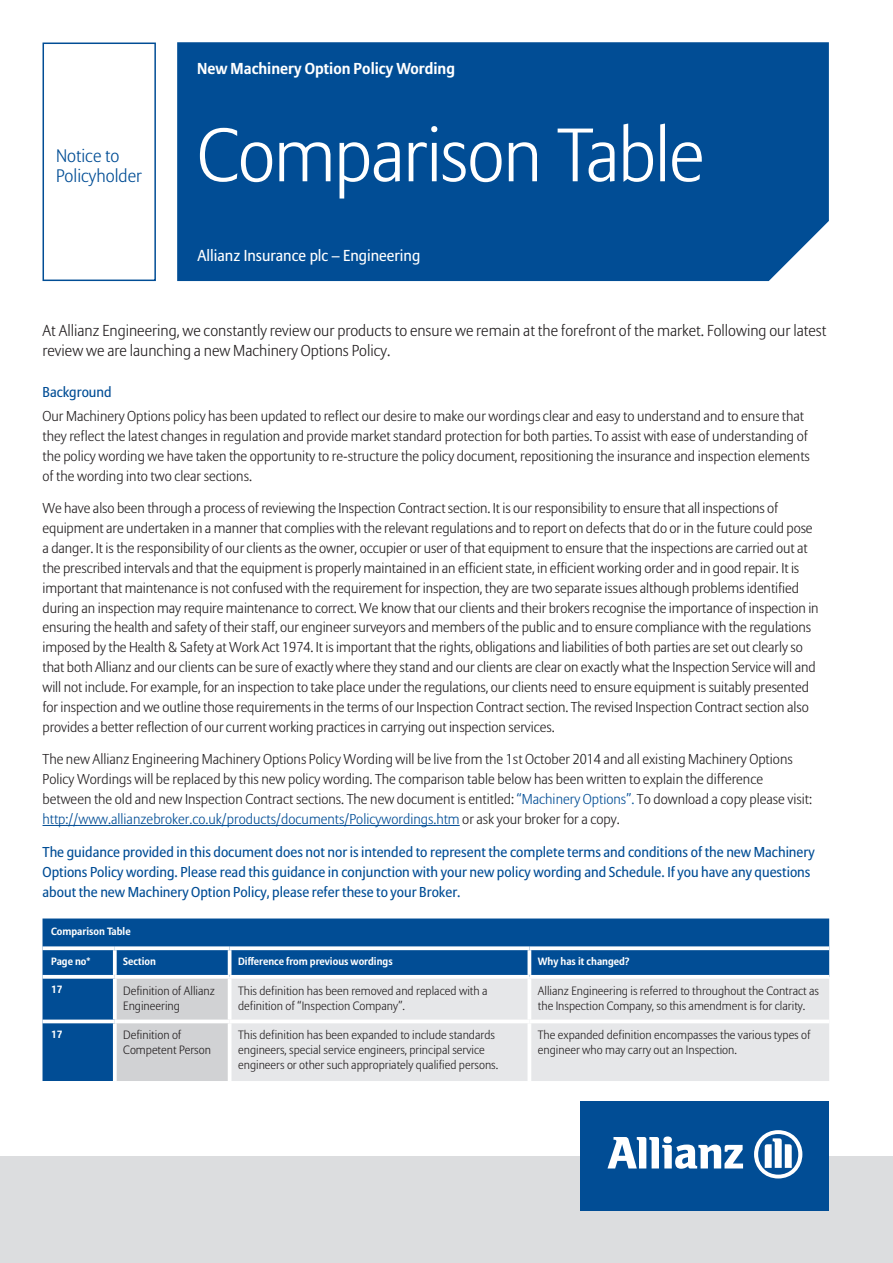
<style>
.page{position:relative;width:893px;height:1263px;background:#fff}
.page>*{position:absolute;margin:0;border:0;box-sizing:border-box;transform-origin:0 0}
.t1{font:300 75px "Allianz Sans";letter-spacing:-.02em;color:#fff}
.t2{font:300 18px/19.8px "Allianz Sans";color:#014d95}
.t3{font:300 15.75px/20px "Allianz Sans";color:#231f20}
.t4{font:700 15.75px "Allianz Sans";color:#fff}
.t5{font:15.75px "Allianz Sans";color:#fff}
.t6{font:300 14.25px/20px "Allianz Sans";letter-spacing:-.005em;color:#231f20}
.t7{font:14.25px/20px "Allianz Sans";color:#014d95}
.t8{font:300 12px/15px "Allianz Sans";color:#231f20}
.t9{font:700 10.5px "Allianz Sans";color:#fff}
.s1{color:#014d95}
</style>
<div class="page">
<div style="left:0;top:1156px;width:893px;height:107px;background:#dcdddf"></div>
<div style="left:43px;top:43px;width:113px;height:238px;border:2px solid #014d95"></div>
<div style="left:580px;top:1101px;width:249px;height:109px;background:#014d95"></div>
<svg style="left:607px;top:1136px;width:136px;height:33px"></svg>
<svg style="left:754px;top:1130px;width:48px;height:48px"></svg>
<hr style="left:43px;top:825px;width:417px;height:1px;background:#014d95">
<div style="left:43px;top:918px;width:786px;height:163px;background:#014d95"></div>
<div style="left:117px;top:979px;width:111px;height:102px;background:#d1d2d4"></div>
<div style="left:231px;top:979px;width:598px;height:102px;background:#e6e7e9"></div>
<svg style="left:113px;top:950px;width:4px;height:25px"></svg>
<hr style="left:228px;top:950px;width:3px;height:25px;background:#fff">
<svg style="left:527px;top:950px;width:4px;height:25px"></svg>
<svg style="left:43px;top:975px;width:72px;height:4px"></svg>
<svg style="left:115px;top:975px;width:115px;height:4px"></svg>
<svg style="left:113px;top:979px;width:4px;height:40px"></svg>
<hr style="left:230px;top:975px;width:299px;height:4px;background:#fff">
<hr style="left:228px;top:979px;width:3px;height:40px;background:#fff">
<hr style="left:529px;top:975px;width:300px;height:4px;background:#fff">
<svg style="left:527px;top:979px;width:4px;height:40px"></svg>
<svg style="left:43px;top:1019px;width:72px;height:4px"></svg>
<svg style="left:115px;top:1019px;width:115px;height:4px"></svg>
<svg style="left:113px;top:1023px;width:4px;height:58px"></svg>
<svg style="left:230px;top:1019px;width:299px;height:4px"></svg>
<hr style="left:228px;top:1023px;width:3px;height:58px;background:#fff">
<svg style="left:529px;top:1019px;width:300px;height:4px"></svg>
<svg style="left:527px;top:1023px;width:4px;height:58px"></svg>
<svg style="left:43px;top:946px;width:72px;height:4px"></svg>
<svg style="left:115px;top:946px;width:115px;height:4px"></svg>
<svg style="left:230px;top:946px;width:299px;height:4px"></svg>
<svg style="left:529px;top:946px;width:300px;height:4px"></svg>
<div style="left:177px;top:42px;width:652px;height:239px;background:#014d95"></div>
<p class="t2" style="left:56px;top:146px;width:87px">Notice to<br>Policyholder</p>
<p class="t4" style="left:197px;top:59px;width:259px">New Machinery Option Policy Wording</p>
<h1 class="t1" style="left:197px;top:110px;width:509px">Comparison Table</h1>
<p class="t5" style="left:197px;top:246px;width:224px">Allianz Insurance plc – Engineering</p>
<p class="t3" style="left:43px;top:321px;width:785px">At Allianz Engineering, we constantly review our products to ensure we remain at the forefront of the market. Following our latest review we are launching a new Machinery Options Policy.</p>
<p class="t7" style="left:43px;top:382px;width:71px">Background</p>
<p class="t6" style="left:43px;top:407px;width:769px">Our Machinery Options policy has been updated to reflect our desire to make our wordings clear and easy to understand and to ensure that they reflect the latest changes in regulation and provide market standard protection for both parties. To assist with ease of understanding of the policy wording we have taken the opportunity to re-structure the policy document, repositioning the insurance and inspection elements of the wording into two clear sections.</p>
<p class="t6" style="left:43px;top:499px;width:778px">We have also been through a process of reviewing the Inspection Contract section. It is our responsibility to ensure that all inspections of equipment are undertaken in a manner that complies with the relevant regulations and to report on defects that do or in the future could pose a danger. It is the responsibility of our clients as the owner, occupier or user of that equipment to ensure that the inspections are carried out at the prescribed intervals and that the equipment is properly maintained in an efficient state, in efficient working order and in good repair. It is important that maintenance is not confused with the requirement for inspection, they are two separate issues although problems identified during an inspection may require maintenance to correct. We know that our clients and their brokers recognise the importance of inspection in ensuring the health and safety of their staff, our engineer surveyors and members of the public and to ensure compliance with the regulations imposed by the Health &amp; Safety at Work Act 1974. It is important that the rights, obligations and liabilities of both parties are set out clearly so that both Allianz and our clients can be sure of exactly where they stand and our clients are clear on exactly what the Inspection Service will and will not include. For example, for an inspection to take place under the regulations, our clients need to ensure equipment is suitably presented for inspection and we outline those requirements in the terms of our Inspection Contract section. The revised Inspection Contract section also provides a better reflection of our current working practices in carrying out inspection services.</p>
<p class="t6" style="left:43px;top:750px;width:771px">The new Allianz Engineering Machinery Options Policy Wording will be live from the 1st October 2014 and all existing Machinery Options Policy Wordings will be replaced by this new policy wording. The comparison table below has been written to explain the difference between the old and new Inspection Contract sections. The new document is entitled: <span class="s1">“Machinery Options”.</span> To download a copy please visit: <span class="s1">http://www.allianzebroker.co.uk/products/documents/Policywordings.htm</span> or ask your broker for a copy.</p>
<p class="t7" style="left:43px;top:842px;width:774px">The guidance provided in this document does not nor is intended to represent the complete terms and conditions of the new Machinery<br>Options Policy wording. Please read this guidance in conjunction with your new policy wording and Schedule. If you have any questions about the new Machinery Option Policy, please refer these to your Broker.</p>
<p class="t9" style="left:51px;top:925px;width:81px">Comparison Table</p>
<p class="t9" style="left:51px;top:954px;width:41px">Page no*</p>
<p class="t9" style="left:123px;top:954px;width:34px">Section</p>
<p class="t9" style="left:238px;top:954px;width:156px">Difference from previous wordings</p>
<p class="t9" style="left:538px;top:954px;width:94px">Why has it changed?</p>
<p class="t9" style="left:51px;top:983px;width:13px">17</p>
<p class="t8" style="left:123px;top:983px;width:93px">Definition of Allianz<br>Engineering</p>
<p class="t8" style="left:238px;top:983px;width:251px">This definition has been removed and replaced with a definition of “Inspection Company”.</p>
<p class="t8" style="left:538px;top:983px;width:283px">Allianz Engineering is referred to throughout the Contract as the Inspection Company, so this amendment is for clarity.</p>
<p class="t9" style="left:51px;top:1028px;width:13px">17</p>
<p class="t8" style="left:123px;top:1028px;width:89px">Definition of<br>Competent Person</p>
<p class="t8" style="left:238px;top:1028px;width:262px">This definition has been expanded to include standards engineers, special service engineers, principal service engineers or other such appropriately qualified persons.</p>
<p class="t8" style="left:538px;top:1028px;width:274px">The expanded definition encompasses the various types of engineer who may carry out an Inspection.</p>
</div>
